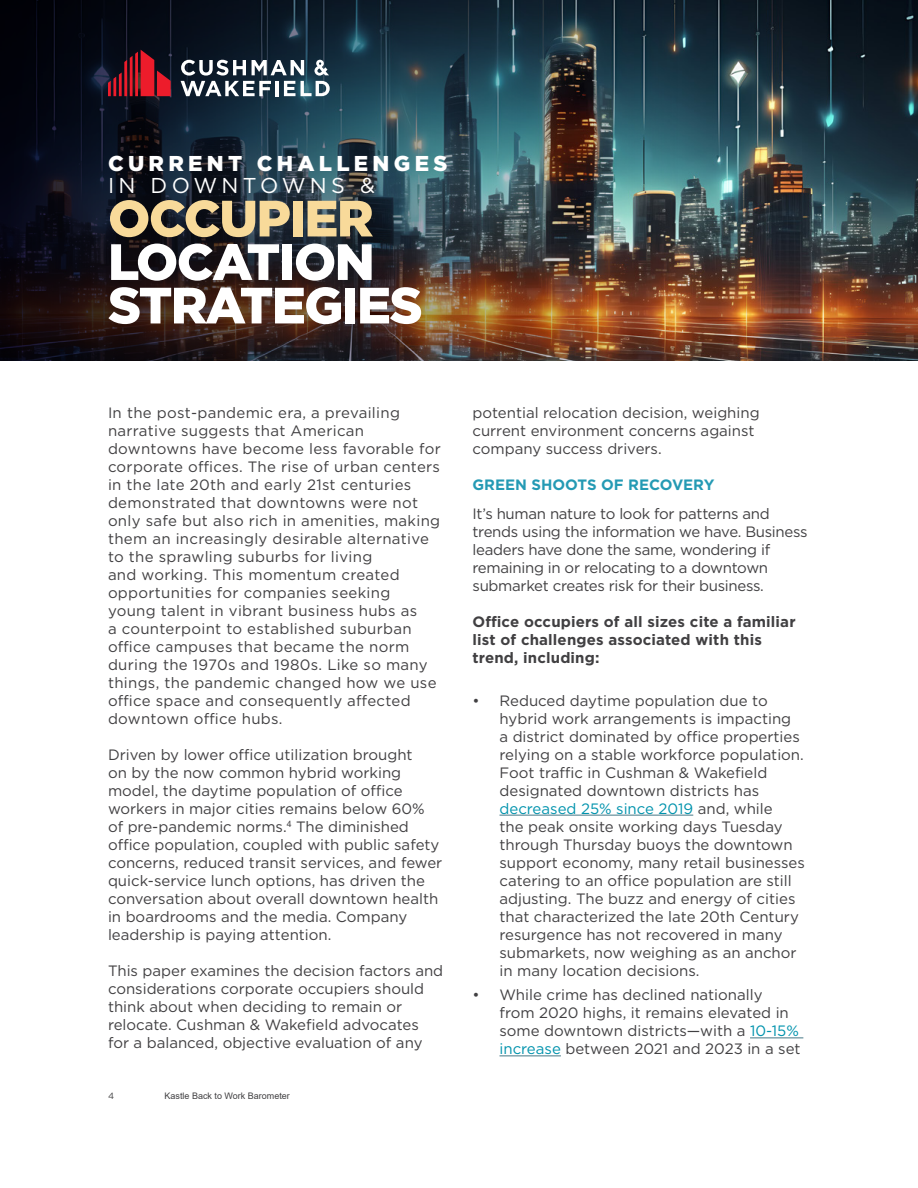
<style>
.page{position:relative;width:918px;height:1188px;background:#fff}
.page>*{position:absolute;margin:0;border:0;box-sizing:border-box;transform-origin:0 0}
.t1{font:900 51px/43.5px "Gotham";letter-spacing:-.03em;color:#fff}
.t2{font:900 51px "Gotham";letter-spacing:-.03em;color:#f8da9a}
.t3{font:900 21.45px "Gotham";letter-spacing:.2em;color:#fff}
.t4{font:21.45px "Gotham";letter-spacing:.2em;color:#fff}
.t5{font:15px/18px "Gotham";color:#414042}
.t6{font:15px/18px "Gotham";letter-spacing:.02em;color:#414042}
.t7{font:15px/18px "Gotham";letter-spacing:-.02em;color:#414042}
.t8{font:700 15px/18px "Gotham";letter-spacing:.01em;color:#414042}
.t9{font:700 15px "Gotham";color:#249ab4}
.t10{font:9px "Arial";color:#414042}
.t11{font:9px "Gotham";color:#414042}
.s1{color:#0093ad}
</style>
<div class="page">
<img style="left:677px;top:0;width:241px;height:361px">
<hr style="left:500px;top:815px;width:193px;height:1px;background:#467886">
<hr style="left:750px;top:1038px;width:53px;height:1px;background:#467886">
<hr style="left:500px;top:1056px;width:61px;height:1px;background:#467886">
<img style="left:0;top:0;width:677px;height:361px">
<svg style="left:108px;top:50px;width:63px;height:46px;background:#731623"></svg>
<svg style="left:181px;top:60px;width:149px;height:36px"></svg>
<h2 class="t3" style="left:108px;top:148px;width:341px">CURRENT CHALLENGES</h2>
<h2 class="t4" style="left:108px;top:172px;width:269px">IN DOWNTOWNS &amp;</h2>
<h1 class="t2" style="left:108px;top:183px;width:267px">OCCUPIER</h1>
<h1 class="t1" style="left:108px;top:240px;width:316px">LOCATION<br>STRATEGIES</h1>
<p class="t6" style="left:108px;top:403px;width:334px">In the post-pandemic era, a prevailing narrative suggests that American downtowns have become less favorable for corporate offices. The rise of urban centers in the late 20th and early 21st centuries demonstrated that downtowns were not only safe but also rich in amenities, making them an increasingly desirable alternative to the sprawling suburbs for living<br>and working. This momentum created opportunities for companies seeking young talent in vibrant business hubs as<br>a counterpoint to established suburban office campuses that became the norm during the 1970s and 1980s. Like so many things, the pandemic changed how we use office space and consequently affected downtown office hubs.</p>
<p class="t5" style="left:108px;top:745px;width:336px">Driven by lower office utilization brought<br>on by the now common hybrid working model, the daytime population of office workers in major cities remains below 60% of pre-pandemic norms.<sup>4</sup> The diminished office population, coupled with public safety concerns, reduced transit services, and fewer quick-service lunch options, has driven the conversation about overall downtown health in boardrooms and the media. Company leadership is paying attention.</p>
<p class="t5" style="left:108px;top:961px;width:337px">This paper examines the decision factors and considerations corporate occupiers should think about when deciding to remain or relocate. Cushman &amp; Wakefield advocates for a balanced, objective evaluation of any</p>
<p class="t11" style="left:108px;top:1090px;width:8px">4</p>
<p class="t10" style="left:165px;top:1090px;width:127px">Kastle Back to Work Barometer</p>
<p class="t5" style="left:472px;top:403px;width:289px">potential relocation decision, weighing current environment concerns against company success drivers.</p>
<p class="t9" style="left:472px;top:475px;width:244px">GREEN SHOOTS OF RECOVERY</p>
<p class="t7" style="left:472px;top:504px;width:337px">It’s human nature to look for patterns and trends using the information we have. Business leaders have done the same, wondering if remaining in or relocating to a downtown submarket creates risk for their business.</p>
<p class="t8" style="left:472px;top:612px;width:325px">Office occupiers of all sizes cite a familiar list of challenges associated with this trend, including:</p>
<p class="t5" style="left:500px;top:691px;width:307px;text-indent:-27px">• Reduced daytime population due to hybrid work arrangements is impacting<br>a district dominated by office properties relying on a stable workforce population.<br>Foot traffic in Cushman &amp; Wakefield designated downtown districts has <span class="s1">decreased 25% since 2019</span> and, while<br>the peak onsite working days Tuesday through Thursday buoys the downtown support economy, many retail businesses catering to an office population are still adjusting. The buzz and energy of cities that characterized the late 20th Century resurgence has not recovered in many submarkets, now weighing as an anchor in many location decisions.</p>
<p class="t5" style="left:500px;top:986px;width:303px;text-indent:-27px">• While crime has declined nationally from 2020 highs, it remains elevated in some downtown districts—with a <span class="s1">10-15% increase</span> between 2021 and 2023 in a set</p>
</div>
